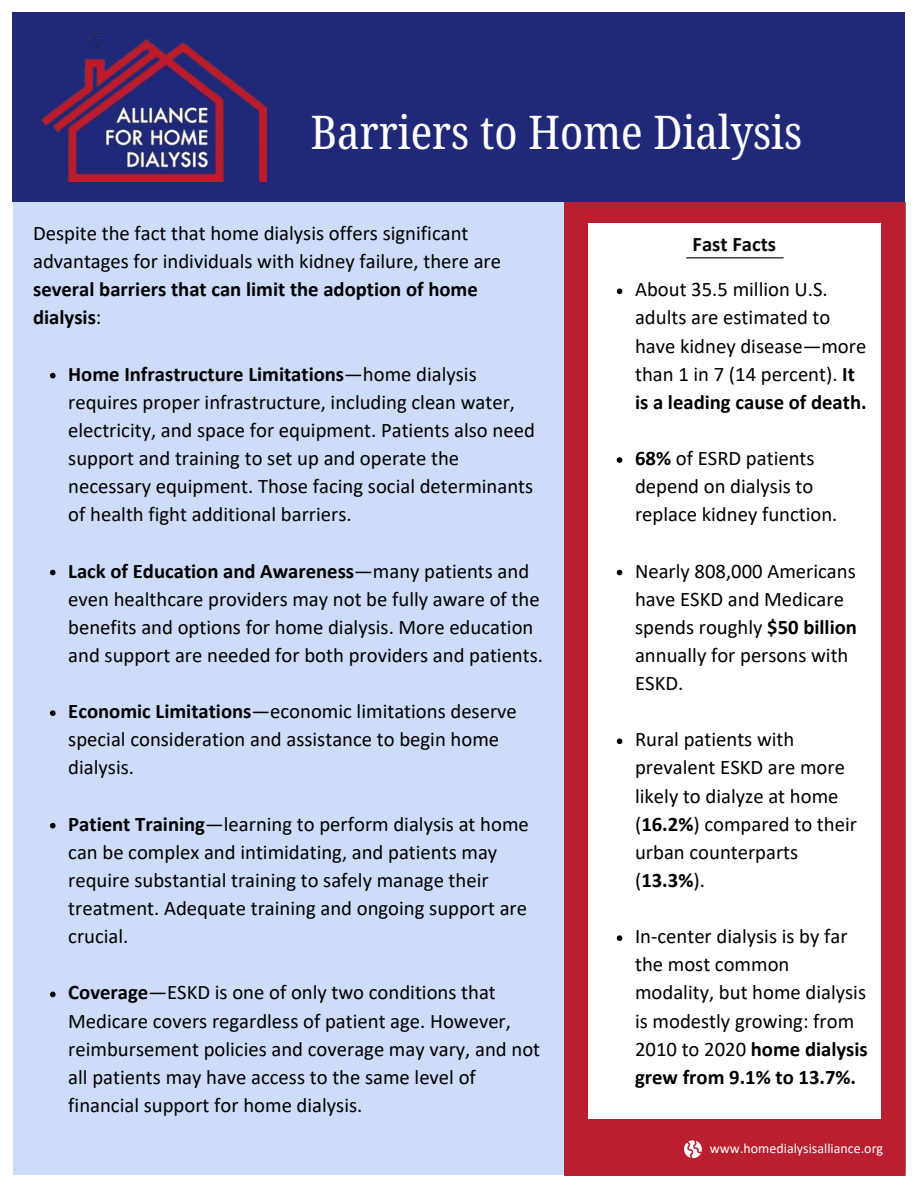
<style>
.page{position:relative;width:918px;height:1188px;background:#fff}
.page>*{position:absolute;margin:0;border:0;box-sizing:border-box;transform-origin:0 0}
.t1{font:46.5px "Noto Serif Ethiopic Condensed";color:#fff}
.t2{font:20.7px/28.2px "Calibri";color:#000}
.t3{font:700 20.7px "Calibri";color:#000}
.t4{font:700 20.7px "Calibri";color:#0a0a0a}
.t5{font:13.95px "Calibri";color:#fff}
.s1{font-weight:700}
</style>
<div class="page">
<div style="left:13px;top:202px;width:552px;height:972px;background:#cddcf8"></div>
<div style="left:13px;top:13px;width:892px;height:189px;background:#1f2977"></div>
<img style="left:42px;top:32px;width:225px;height:149px">
<svg style="left:50px;top:373px;width:6px;height:5px"></svg>
<svg style="left:50px;top:570px;width:6px;height:5px"></svg>
<svg style="left:50px;top:710px;width:6px;height:6px"></svg>
<svg style="left:50px;top:823px;width:6px;height:5px"></svg>
<svg style="left:50px;top:992px;width:6px;height:5px"></svg>
<div style="left:565px;top:202px;width:340px;height:973px;background:#b91f2f"></div>
<div style="left:589px;top:223px;width:292px;height:896px;background:#fff"></div>
<svg style="left:617px;top:288px;width:5px;height:6px"></svg>
<svg style="left:617px;top:457px;width:5px;height:6px"></svg>
<svg style="left:617px;top:570px;width:5px;height:5px"></svg>
<svg style="left:617px;top:738px;width:5px;height:6px"></svg>
<svg style="left:617px;top:935px;width:5px;height:6px"></svg>
<hr style="left:686px;top:257px;width:98px;height:1px;background:#000">
<svg style="left:684px;top:1140px;width:18px;height:18px"></svg>
<h3 class="t1" style="left:311px;top:99px;width:493px">Barriers to Home Dialysis</h3>
<h1 class="t2" style="left:33px;top:221px;width:470px">Despite the fact that home dialysis offers significant advantages for individuals with kidney failure, there are <span class="s1">several barriers that can limit the adoption of home dialysis</span>:</h1>
<h3 class="t2" style="left:68px;top:361px;width:468px"><span class="s1">Home Infrastructure Limitations</span>—home dialysis requires proper infrastructure, including clean water, electricity, and space for equipment. Patients also need support and training to set up and operate the necessary equipment. Those facing social determinants of health fight additional barriers.</h3>
<h3 class="t2" style="left:68px;top:558px;width:476px"><span class="s1">Lack of Education and Awareness</span>—many patients and even healthcare providers may not be fully aware of the benefits and options for home dialysis. More education and support are needed for both providers and patients.</h3>
<h3 class="t2" style="left:68px;top:699px;width:450px"><span class="s1">Economic Limitations</span>—economic limitations deserve special consideration and assistance to begin home dialysis.</h3>
<h3 class="t2" style="left:68px;top:811px;width:462px"><span class="s1">Patient Training</span>—learning to perform dialysis at home can be complex and intimidating, and patients may require substantial training to safely manage their treatment. Adequate training and ongoing support are crucial.</h3>
<h3 class="t2" style="left:68px;top:980px;width:473px"><span class="s1">Coverage</span>—ESKD is one of only two conditions that Medicare covers regardless of patient age. However, reimbursement policies and coverage may vary, and not all patients may have access to the same level of financial support for home dialysis.</h3>
<p class="t4" style="left:693px;top:235px;width:85px">Fast Facts</p>
<h2 class="t2" style="left:635px;top:277px;width:233px">About 35.5 million U.S. adults are estimated to have kidney disease—more than 1 in 7 (14 percent). <span class="s1">It</span></h2>
<h3 class="t3" style="left:635px;top:393px;width:233px">is a leading cause of death.</h3>
<h3 class="t2" style="left:635px;top:446px;width:204px"><span class="s1">68%</span> of ESRD patients depend on dialysis to replace kidney function.</h3>
<h3 class="t2" style="left:635px;top:558px;width:223px">Nearly 808,000 Americans have ESKD and Medicare spends roughly <span class="s1">$50 billion</span></h3>
<h3 class="t2" style="left:635px;top:643px;width:215px">annually for persons with<br>ESKD.</h3>
<h3 class="t2" style="left:635px;top:727px;width:223px">Rural patients with prevalent ESKD are more likely to dialyze at home (<span class="s1">16.2%</span>) compared to their</h3>
<h3 class="t2" style="left:635px;top:840px;width:165px">urban counterparts (<span class="s1">13.3%</span>).</h3>
<p class="t2" style="left:635px;top:924px;width:234px">In-center dialysis is by far the most common modality, but home dialysis is modestly growing: from<br>2010 to 2020 <span class="s1">home dialysis</span></p>
<p class="t3" style="left:635px;top:1068px;width:223px">grew from 9.1% to 13.7%.</p>
<p class="t5" style="left:710px;top:1143px;width:175px">www.homedialysisalliance.org</p>
</div>
